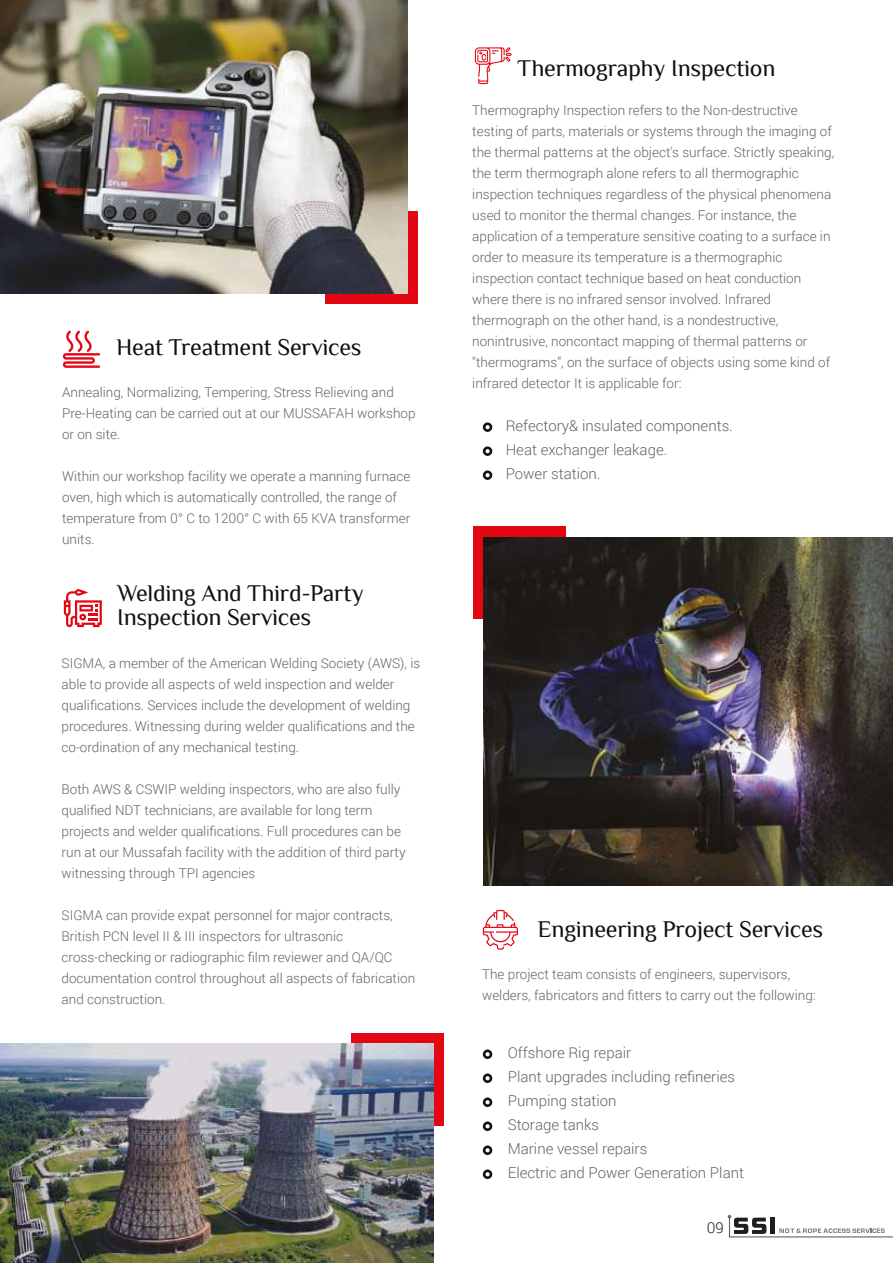
<style>
.page{position:relative;width:893px;height:1263px;background:#fff}
.page>*{position:absolute;margin:0;border:0;box-sizing:border-box;transform-origin:0 0}
.t1{font:24px/24px "Philosopher";letter-spacing:-.01em;color:#13110c}
.t2{font:300 15px/24px "Roboto";color:#666362}
.t3{font:300 15px "Roboto";color:#1d1d1b}
.t4{font:300 13.5px/21px "Roboto";color:#666362}
</style>
<div class="page">
<div style="left:325px;top:212px;width:93px;height:92px;background:#e30613"></div>
<div style="left:473px;top:526px;width:92px;height:92px;background:#e30613"></div>
<div style="left:351px;top:1033px;width:93px;height:92px;background:#e30613"></div>
<img style="left:0;top:0;width:408px;height:294px">
<img style="left:484px;top:537px;width:409px;height:348px">
<svg style="left:483px;top:1049px;width:9px;height:10px"></svg>
<svg style="left:483px;top:1073px;width:9px;height:10px"></svg>
<svg style="left:483px;top:1097px;width:9px;height:10px"></svg>
<svg style="left:483px;top:422px;width:9px;height:10px"></svg>
<svg style="left:483px;top:446px;width:9px;height:10px"></svg>
<svg style="left:483px;top:470px;width:9px;height:10px"></svg>
<svg style="left:483px;top:1121px;width:9px;height:10px"></svg>
<svg style="left:483px;top:1145px;width:9px;height:10px"></svg>
<svg style="left:483px;top:1169px;width:9px;height:10px"></svg>
<img style="left:0;top:1043px;width:434px;height:220px">
<svg style="left:63px;top:331px;width:37px;height:37px"></svg>
<svg style="left:475px;top:47px;width:37px;height:37px"></svg>
<svg style="left:64px;top:589px;width:38px;height:38px"></svg>
<svg style="left:483px;top:910px;width:35px;height:39px"></svg>
<svg style="left:728px;top:1215px;width:165px;height:23px"></svg>
<h1 class="t1" style="left:116px;top:335px;width:247px">Heat Treatment Services</h1>
<p class="t4" style="left:62px;top:381px;width:355px">Annealing, Normalizing, Tempering, Stress Relieving and<br>Pre-Heating can be carried out at our MUSSAFAH workshop or on site.</p>
<p class="t4" style="left:62px;top:465px;width:350px">Within our workshop facility we operate a manning furnace oven, high which is automatically controlled, the range of temperature from 0° C to 1200° C with 65 KVA transformer units.</p>
<h1 class="t1" style="left:117px;top:582px;width:248px">Welding And Third-Party<br>Inspection Services</h1>
<p class="t4" style="left:62px;top:652px;width:360px">SIGMA, a member of the American Welding Society (AWS), is able to provide all aspects of weld inspection and welder qualifications. Services include the development of welding procedures. Witnessing during welder qualifications and the co-ordination of any mechanical testing.</p>
<p class="t4" style="left:62px;top:778px;width:346px">Both AWS &amp; CSWIP welding inspectors, who are also fully qualified NDT technicians, are available for long term projects and welder qualifications. Full procedures can be run at our Mussafah facility with the addition of third party witnessing through TPI agencies</p>
<p class="t4" style="left:62px;top:904px;width:355px">SIGMA can provide expat personnel for major contracts, British PCN level II &amp; III inspectors for ultrasonic cross-checking or radiographic film reviewer and QA/QC documentation control throughout all aspects of fabrication and construction.</p>
<h1 class="t1" style="left:517px;top:56px;width:260px">Thermography Inspection</h1>
<p class="t4" style="left:472px;top:99px;width:363px">Thermography Inspection refers to the Non-destructive testing of parts, materials or systems through the imaging of the thermal patterns at the object's surface. Strictly speaking, the term thermograph alone refers to all thermographic inspection techniques regardless of the physical phenomena used to monitor the thermal changes. For instance, the application of a temperature sensitive coating to a surface in order to measure its temperature is a thermographic inspection contact technique based on heat conduction where there is no infrared sensor involved. Infrared thermograph on the other hand, is a nondestructive, nonintrusive, noncontact mapping of thermal patterns or "thermograms", on the surface of objects using some kind of infrared detector It is applicable for:</p>
<p class="t2" style="left:506px;top:414px;width:229px">Refectory&amp; insulated components.<br>Heat exchanger leakage.<br>Power station.</p>
<h1 class="t1" style="left:538px;top:917px;width:287px">Engineering Project Services</h1>
<p class="t4" style="left:482px;top:963px;width:335px">The project team consists of engineers, supervisors, welders, fabricators and fitters to carry out the following:</p>
<p class="t2" style="left:508px;top:1040px;width:238px">Offshore Rig repair<br>Plant upgrades including refineries<br>Pumping station<br>Storage tanks<br>Marine vessel repairs<br>Electric and Power Generation Plant</p>
<p class="t3" style="left:707px;top:1217px;width:19px">09</p>
</div>
